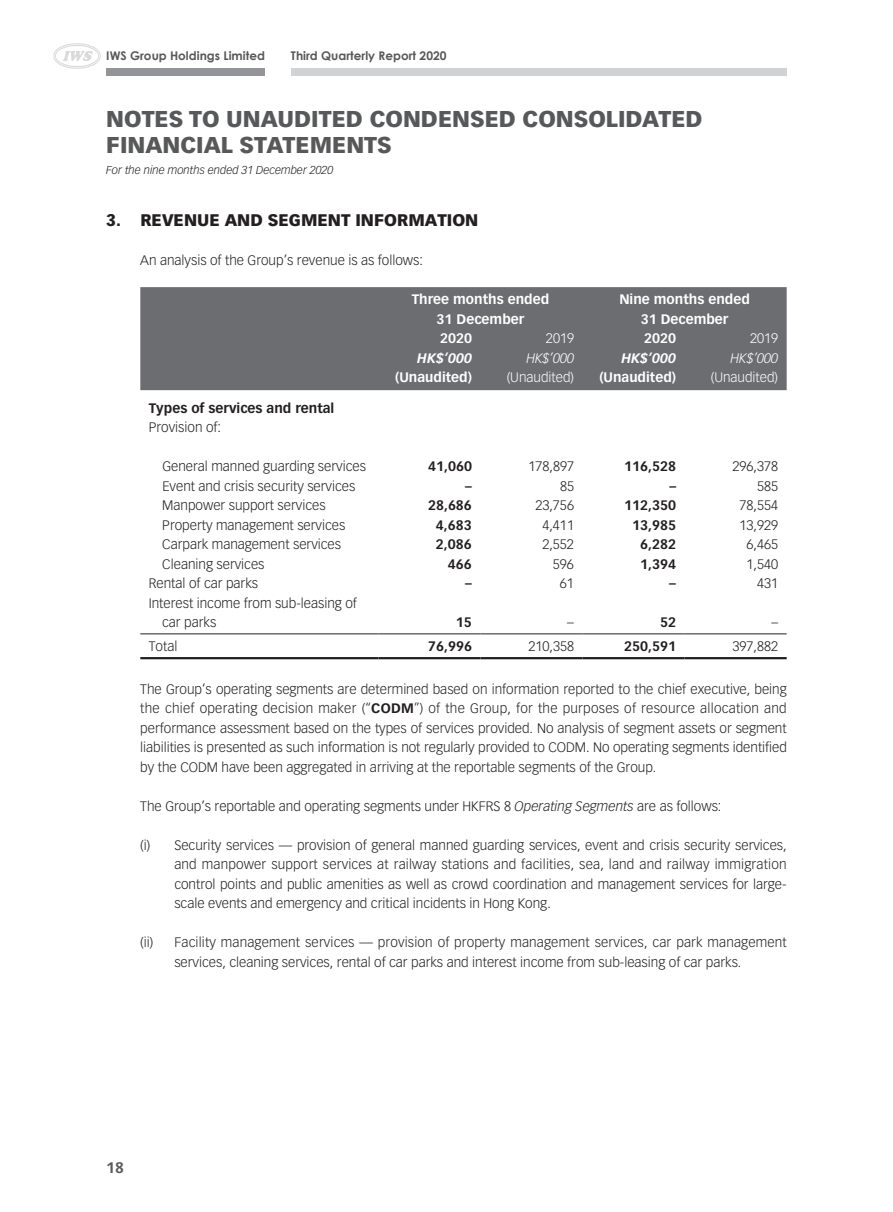
<style>
.page{position:relative;width:893px;height:1212px;background:#fff}
.page>*{position:absolute;margin:0;border:0;box-sizing:border-box;transform-origin:0 0}
.t1{font:900 22.5px/25.5px "Vectora LT Std";color:#57585a}
.t2{font:900 16.5px "Vectora LT Std";color:#231f20}
.t3{font:700 15px "Vectora LT Std";color:#57585a}
.t4{font:300 13.5px/19.5px "Vectora LT Std";color:#231f20}
.t5{font:700 13.5px "Vectora LT Std";color:#231f20}
.t6{font:700 13.5px/19.5px "Vectora LT Std";color:#fff;text-align:center}
.t7{font:300 13.5px "Vectora LT Std";color:#fff}
.t8{font:italic 700 13.5px "Vectora LT Std";color:#fff}
.t9{font:italic 300 13.5px "Vectora LT Std";color:#fff}
.t10{font:700 12px "Century Gothic";color:#57585a}
.t11{font:italic 300 11.25px "Vectora LT Std";color:#231f20}
.s1{font-weight:700}
.s2{font-style:italic}
</style>
<div class="page">
<div style="left:106px;top:68px;width:158px;height:7px;background:#939598"></div>
<div style="left:291px;top:68px;width:496px;height:7px;background:#d1d2d4"></div>
<img style="left:53px;top:43px;width:48px;height:26px">
<div style="left:140px;top:287px;width:647px;height:103px;background:#6c6d70"></div>
<hr style="left:140px;top:633px;width:238px;height:1px;background:#231f20">
<hr style="left:378px;top:633px;width:102px;height:1px;background:#231f20">
<hr style="left:480px;top:633px;width:103px;height:1px;background:#231f20">
<hr style="left:583px;top:633px;width:102px;height:1px;background:#231f20">
<hr style="left:685px;top:633px;width:102px;height:1px;background:#231f20">
<hr style="left:140px;top:657px;width:238px;height:2px;background:#231f20">
<hr style="left:378px;top:657px;width:102px;height:2px;background:#231f20">
<hr style="left:480px;top:657px;width:103px;height:2px;background:#231f20">
<hr style="left:583px;top:657px;width:102px;height:2px;background:#231f20">
<hr style="left:685px;top:657px;width:102px;height:2px;background:#231f20">
<p class="t10" style="left:106px;top:46px;width:160px">IWS Group Holdings Limited</p>
<p class="t10" style="left:291px;top:46px;width:157px">Third Quarterly Report 2020</p>
<h1 class="t1" style="left:106px;top:106px;width:598px">NOTES TO UNAUDITED CONDENSED CONSOLIDATED<br>FINANCIAL STATEMENTS</h1>
<p class="t11" style="left:106px;top:163px;width:228px">For the nine months ended 31 December 2020</p>
<p class="t2" style="left:106px;top:210px;width:373px">3. REVENUE AND SEGMENT INFORMATION</p>
<p class="t4" style="left:140px;top:251px;width:284px">An analysis of the Group’s revenue is as follows:</p>
<p class="t6" style="left:412px;top:290px;width:139px">Three months ended<br>31 December</p>
<p class="t6" style="left:619px;top:290px;width:132px">Nine months ended<br>31 December</p>
<p class="t6" style="left:440px;top:329px;width:33px">2020</p>
<p class="t7" style="left:546px;top:331px;width:30px">2019</p>
<p class="t6" style="left:644px;top:329px;width:33px">2020</p>
<p class="t7" style="left:750px;top:331px;width:30px">2019</p>
<p class="t8" style="left:417px;top:350px;width:56px">HK$’000</p>
<p class="t9" style="left:526px;top:350px;width:49px">HK$’000</p>
<p class="t8" style="left:621px;top:350px;width:56px">HK$’000</p>
<p class="t9" style="left:730px;top:350px;width:49px">HK$’000</p>
<p class="t6" style="left:395px;top:368px;width:78px">(Unaudited)</p>
<p class="t7" style="left:507px;top:370px;width:69px">(Unaudited)</p>
<p class="t6" style="left:599px;top:368px;width:78px">(Unaudited)</p>
<p class="t7" style="left:711px;top:370px;width:69px">(Unaudited)</p>
<p class="t5" style="left:149px;top:400px;width:187px">Types of services and rental</p>
<p class="t4" style="left:149px;top:418px;width:74px">Provision of:</p>
<p class="t4" style="left:162px;top:457px;width:205px">General manned guarding services</p>
<p class="t5" style="left:428px;top:458px;width:45px">41,060</p>
<p class="t4" style="left:528px;top:457px;width:47px">178,897</p>
<p class="t5" style="left:624px;top:458px;width:53px">116,528</p>
<p class="t4" style="left:732px;top:457px;width:47px">296,378</p>
<p class="t4" style="left:162px;top:476px;width:195px">Event and crisis security services</p>
<p class="t5" style="left:465px;top:478px;width:8px">–</p>
<p class="t4" style="left:560px;top:476px;width:16px">85</p>
<p class="t5" style="left:669px;top:478px;width:8px">–</p>
<p class="t4" style="left:757px;top:476px;width:23px">585</p>
<p class="t4" style="left:162px;top:496px;width:165px">Manpower support services</p>
<p class="t5" style="left:428px;top:497px;width:45px">28,686</p>
<p class="t4" style="left:535px;top:496px;width:40px">23,756</p>
<p class="t5" style="left:624px;top:497px;width:53px">112,350</p>
<p class="t4" style="left:739px;top:496px;width:40px">78,554</p>
<p class="t4" style="left:162px;top:515px;width:185px">Property management services</p>
<p class="t5" style="left:436px;top:517px;width:37px">4,683</p>
<p class="t4" style="left:542px;top:515px;width:33px">4,411</p>
<p class="t5" style="left:632px;top:517px;width:45px">13,985</p>
<p class="t4" style="left:739px;top:515px;width:40px">13,929</p>
<p class="t4" style="left:162px;top:535px;width:180px">Carpark management services</p>
<p class="t5" style="left:436px;top:536px;width:37px">2,086</p>
<p class="t4" style="left:542px;top:535px;width:33px">2,552</p>
<p class="t5" style="left:640px;top:536px;width:37px">6,282</p>
<p class="t4" style="left:746px;top:535px;width:33px">6,465</p>
<p class="t4" style="left:162px;top:554px;width:104px">Cleaning services</p>
<p class="t5" style="left:448px;top:556px;width:25px">466</p>
<p class="t4" style="left:553px;top:554px;width:23px">596</p>
<p class="t5" style="left:640px;top:556px;width:37px">1,394</p>
<p class="t4" style="left:746px;top:554px;width:33px">1,540</p>
<p class="t4" style="left:149px;top:574px;width:111px">Rental of car parks</p>
<p class="t5" style="left:465px;top:575px;width:8px">–</p>
<p class="t4" style="left:560px;top:574px;width:16px">61</p>
<p class="t5" style="left:669px;top:575px;width:8px">–</p>
<p class="t4" style="left:757px;top:574px;width:23px">431</p>
<p class="t4" style="left:162px;top:593px;width:196px;text-indent:-13px">Interest income from sub-leasing of car parks</p>
<p class="t5" style="left:456px;top:614px;width:17px">15</p>
<p class="t4" style="left:567px;top:613px;width:8px">–</p>
<p class="t5" style="left:660px;top:614px;width:17px">52</p>
<p class="t4" style="left:771px;top:613px;width:8px">–</p>
<p class="t4" style="left:149px;top:637px;width:30px">Total</p>
<p class="t5" style="left:428px;top:638px;width:45px">76,996</p>
<p class="t4" style="left:528px;top:637px;width:47px">210,358</p>
<p class="t5" style="left:624px;top:638px;width:53px">250,591</p>
<p class="t4" style="left:732px;top:637px;width:47px">397,882</p>
<p class="t4" style="left:140px;top:679px;width:648px;text-align:justify">The Group’s operating segments are determined based on information reported to the chief executive, being the chief operating decision maker (“<span class="s1">CODM</span>”) of the Group, for the purposes of resource allocation and performance assessment based on the types of services provided. No analysis of segment assets or segment liabilities is presented as such information is not regularly provided to CODM. No operating segments identified by the CODM have been aggregated in arriving at the reportable segments of the Group.</p>
<p class="t4" style="left:140px;top:796px;width:583px">The Group’s reportable and operating segments under HKFRS 8 <span class="s2">Operating Segments</span> are as follows:</p>
<p class="t4" style="left:174px;top:835px;width:614px;text-align:justify;text-indent:-34px">(i) Security services — provision of general manned guarding services, event and crisis security services, and manpower support services at railway stations and facilities, sea, land and railway immigration control points and public amenities as well as crowd coordination and management services for large&shy;scale events and emergency and critical incidents in Hong Kong.</p>
<p class="t4" style="left:174px;top:933px;width:614px;text-indent:-34px">(ii) Facility management services — provision of property management services, car park management services, cleaning services, rental of car parks and interest income from sub-leasing of car parks.</p>
<p class="t3" style="left:106px;top:1158px;width:19px">18</p>
</div>
